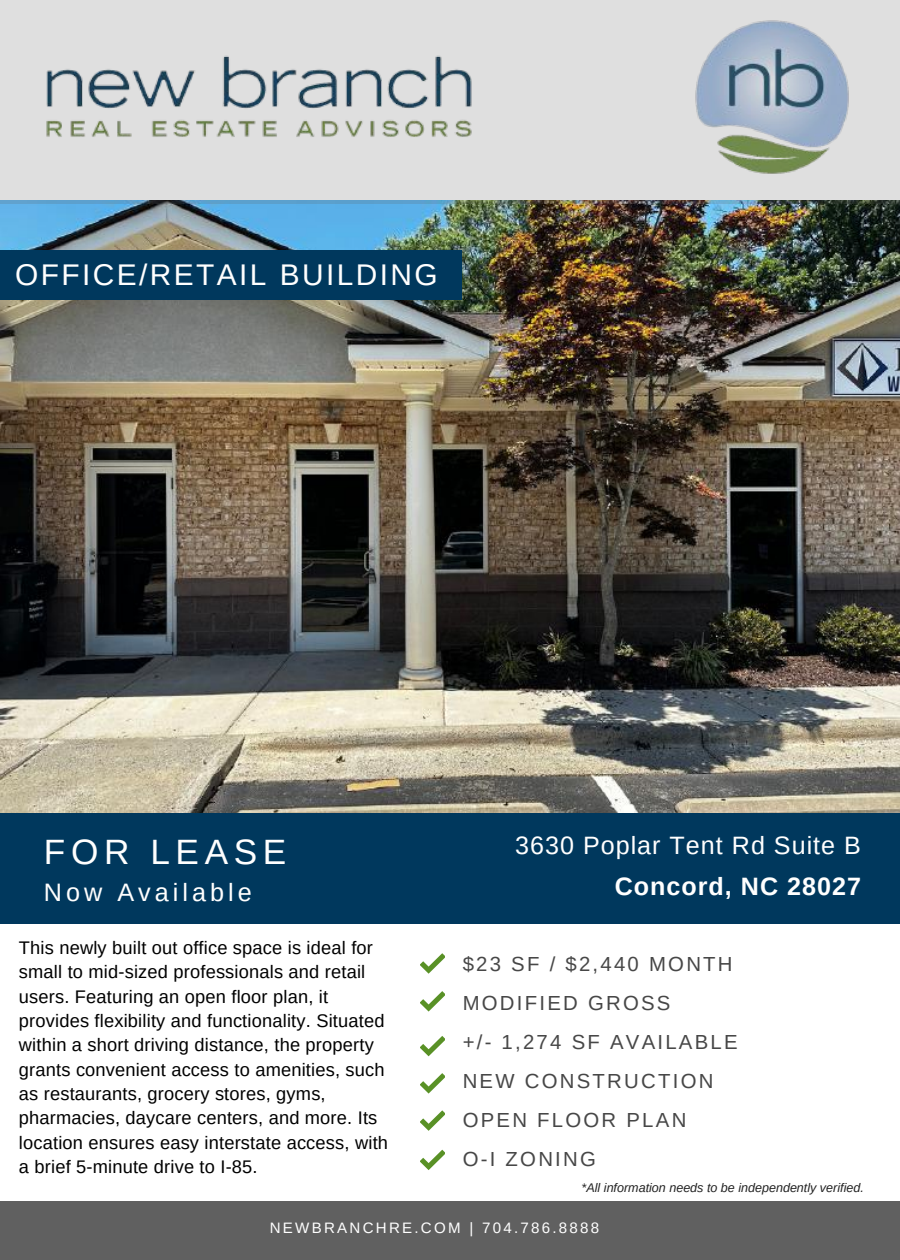
<style>
.page{position:relative;width:900px;height:1260px;background:#fff}
.page>*{position:absolute;margin:0;border:0;box-sizing:border-box;transform-origin:0 0}
.t1{font:35.25px "Arimo";letter-spacing:.16em;color:#fff}
.t2{font:30px "Arimo";letter-spacing:.08em;color:#fff}
.t3{font:25.25px "Arimo";letter-spacing:.16em;color:#fff}
.t4{font:25px "Arimo";letter-spacing:.04em;color:#fff}
.t5{font:700 25px "Arimo";letter-spacing:.04em;color:#fff}
.t6{font:20.25px/39px "Arimo";letter-spacing:.11em;color:#474747}
.t7{font:18.25px/24.2px "Arimo";letter-spacing:.01em;color:#000}
.t8{font:15px "Arimo";letter-spacing:.15em;color:#fff}
.t9{font:italic 12.5px "Arimo";color:#222}
</style>
<div class="page">
<div style="left:0;top:1201px;width:900px;height:59px;background:#606060"></div>
<img style="left:0;top:203px;width:900px;height:610px">
<div style="left:0;top:813px;width:900px;height:111px;background:#00385d"></div>
<svg style="left:0;top:0;width:900px;height:203px;background:#cfd2d4"></svg>
<div style="left:0;top:251px;width:461px;height:49px;background:#00385d"></div>
<svg style="left:420px;top:953px;width:24px;height:21px"></svg>
<svg style="left:420px;top:991px;width:24px;height:21px"></svg>
<svg style="left:420px;top:1036px;width:24px;height:20px"></svg>
<svg style="left:420px;top:1073px;width:24px;height:21px"></svg>
<svg style="left:420px;top:1110px;width:24px;height:21px"></svg>
<svg style="left:420px;top:1150px;width:24px;height:20px"></svg>
<h2 class="t2" style="left:15px;top:258px;width:424px">OFFICE/RETAIL BUILDING</h2>
<h1 class="t1" style="left:44px;top:832px;width:244px">FOR LEASE</h1>
<h3 class="t3" style="left:44px;top:879px;width:210px">Now Available</h3>
<p class="t7" style="left:19px;top:935px;width:371px">This newly built out office space is ideal for small to mid-sized professionals and retail users. Featuring an open floor plan, it provides flexibility and functionality. Situated within a short driving distance, the property grants convenient access to amenities, such as restaurants, grocery stores, gyms, pharmacies, daycare centers, and more. Its location ensures easy interstate access, with a brief 5-minute drive to I-85.</p>
<h3 class="t4" style="left:515px;top:831px;width:347px">3630 Poplar Tent Rd Suite B</h3>
<h3 class="t5" style="left:615px;top:872px;width:248px">Concord, NC 28027</h3>
<p class="t6" style="left:463px;top:944px;width:277px">$23 SF / $2,440 MONTH<br>MODIFIED GROSS<br>+/- 1,274 SF AVAILABLE<br>NEW CONSTRUCTION<br>OPEN FLOOR PLAN<br>O-I ZONING</p>
<p class="t9" style="left:582px;top:1181px;width:284px">*All information needs to be independently verified.</p>
<p class="t8" style="left:270px;top:1220px;width:331px">NEWBRANCHRE.COM | 704.786.8888</p>
</div>
